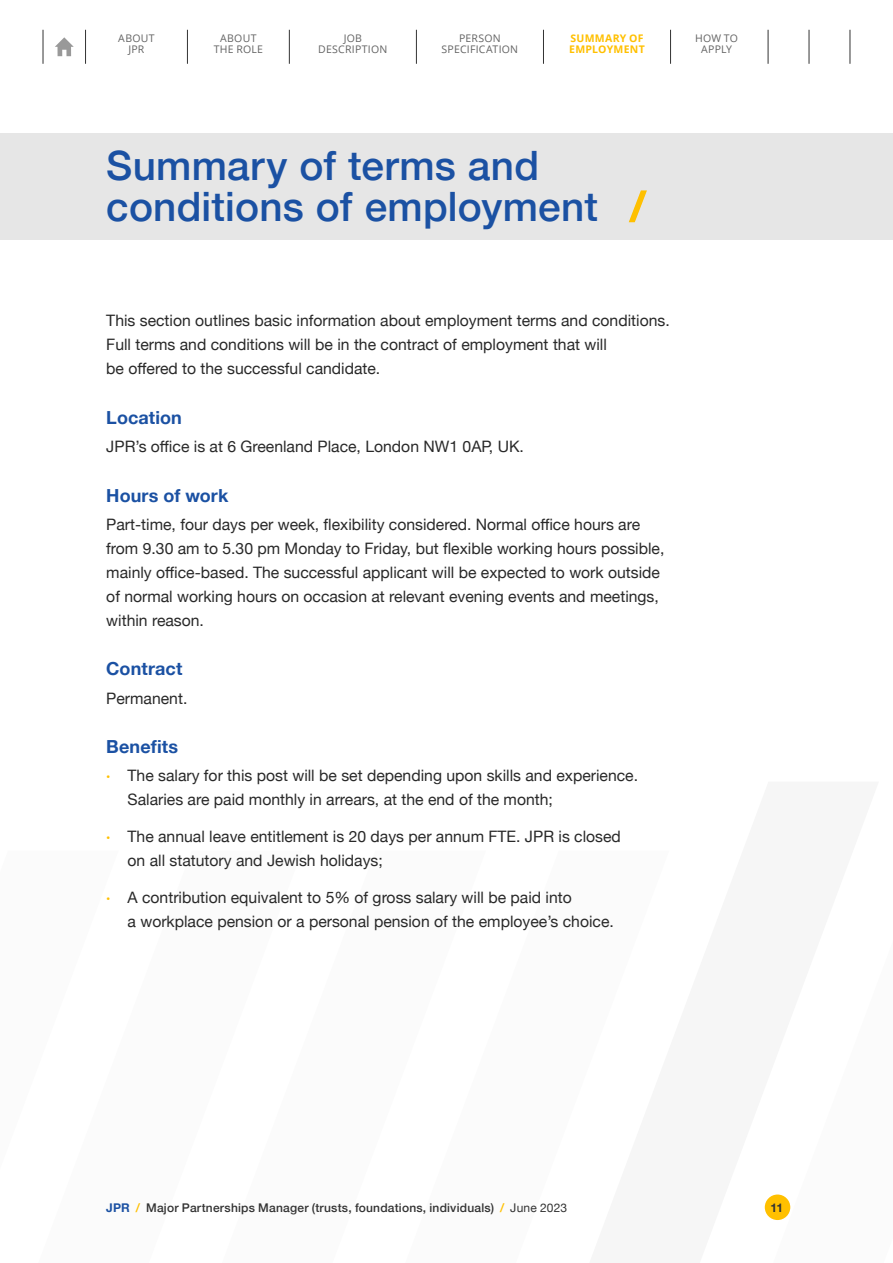
<style>
.page{position:relative;width:893px;height:1263px;background:#fff}
.page>*{position:absolute;margin:0;border:0;box-sizing:border-box;transform-origin:0 0}
.t1{font:500 40.5px/40.5px "Helvetica Neue";letter-spacing:.005em;color:#1b51a3}
.t2{font:700 18px "Helvetica Neue";letter-spacing:.005em;color:#1b51a3}
.t3{font:15.75px/24px "Helvetica Neue";color:#292929}
.t4{font:500 12px "Helvetica Neue";letter-spacing:.015em;color:#333}
.t5{font:700 12px "Helvetica Neue";color:#333}
.t6{font:10.5px/11.2px "Open Sans";letter-spacing:.025em;color:#636363;text-align:center}
.t7{font:700 10.5px/11.2px "Open Sans";letter-spacing:.025em;color:#ffc000}
.s1{color:#ffc000}
.s2{font-size:12px;color:#ffc000}
.s3{font-weight:700;color:#1b51a3}
.s4{font-weight:400}
</style>
<div class="page">
<hr style="left:85px;top:30px;width:1px;height:34px;background:#333">
<hr style="left:43px;top:30px;width:1px;height:34px;background:#333">
<hr style="left:809px;top:30px;width:1px;height:34px;background:#333">
<hr style="left:850px;top:30px;width:1px;height:34px;background:#333">
<hr style="left:768px;top:30px;width:1px;height:34px;background:#333">
<svg style="left:55px;top:37px;width:19px;height:19px"></svg>
<div style="left:765px;top:1194px;width:25px;height:26px;background:#ffc000;border-radius:50%"></div>
<hr style="left:187px;top:30px;width:1px;height:34px;background:#333">
<hr style="left:289px;top:30px;width:1px;height:34px;background:#333">
<hr style="left:543px;top:30px;width:1px;height:34px;background:#333">
<hr style="left:416px;top:30px;width:1px;height:34px;background:#333">
<hr style="left:670px;top:30px;width:1px;height:34px;background:#333">
<div style="left:0;top:134px;width:893px;height:106px;background:#e6e6e6"></div>
<p class="t6" style="left:118px;top:32px;width:38px">ABOUT<br>JPR</p>
<p class="t6" style="left:214px;top:32px;width:51px">ABOUT<br>THE ROLE</p>
<p class="t6" style="left:318px;top:32px;width:71px">JOB<br>DESCRIPTION</p>
<p class="t6" style="left:695px;top:32px;width:44px">HOW TO<br>APPLY</p>
<p class="t6" style="left:442px;top:32px;width:78px">PERSON<br>SPECIFICATION</p>
<p class="t7" style="left:569px;top:32px;width:77px">SUMMARY OF<br>EMPLOYMENT</p>
<h1 class="t1" style="left:106px;top:142px;width:540px">Summary of terms and conditions of employment <span class="s1">/</span></h1>
<p class="t3" style="left:106px;top:310px;width:565px">This section outlines basic information about employment terms and conditions.<br>Full terms and conditions will be in the contract of employment that will<br>be offered to the successful candidate.</p>
<p class="t2" style="left:106px;top:403px;width:77px">Location</p>
<p class="t3" style="left:106px;top:435px;width:419px">JPR’s office is at 6 Greenland Place, London NW1 0AP, UK.</p>
<p class="t2" style="left:106px;top:481px;width:124px">Hours of work</p>
<p class="t3" style="left:106px;top:513px;width:560px">Part-time, four days per week, flexibility considered. Normal office hours are from 9.30 am to 5.30 pm Monday to Friday, but flexible working hours possible, mainly office-based. The successful applicant will be expected to work outside of normal working hours on occasion at relevant evening events and meetings, within reason.</p>
<p class="t2" style="left:106px;top:655px;width:78px">Contract</p>
<p class="t3" style="left:106px;top:687px;width:83px">Permanent.</p>
<p class="t2" style="left:106px;top:733px;width:73px">Benefits</p>
<p class="t3" style="left:128px;top:765px;width:512px;text-indent:-21px"><span class="s2">•</span> The salary for this post will be set depending upon skills and experience.<br>Salaries are paid monthly in arrears, at the end of the month;</p>
<p class="t3" style="left:128px;top:825px;width:495px;text-indent:-21px"><span class="s2">•</span> The annual leave entitlement is 20 days per annum FTE. JPR is closed on all statutory and Jewish holidays;</p>
<p class="t3" style="left:128px;top:886px;width:488px;text-indent:-21px"><span class="s2">•</span> A contribution equivalent to 5% of gross salary will be paid into<br>a workplace pension or a personal pension of the employee’s choice.</p>
<p class="t4" style="left:106px;top:1198px;width:462px"><span class="s3">JPR</span> <span class="s1">/</span> Major Partnerships Manager (trusts, foundations, individuals) <span class="s1">/</span> <span class="s4">June 2023</span></p>
<p class="t5" style="left:770px;top:1198px;width:14px">11</p>
</div>
